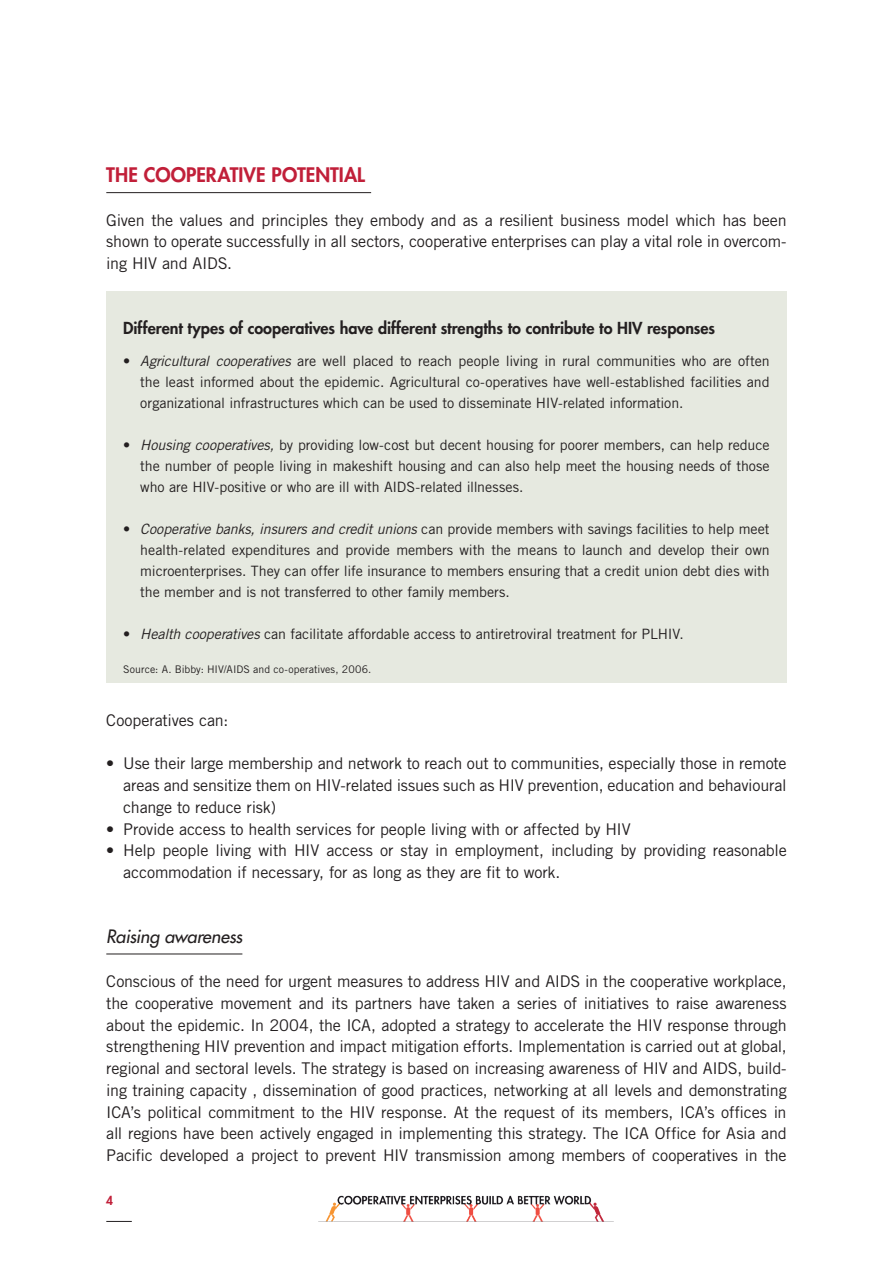
<style>
.page{position:relative;width:893px;height:1263px;background:#fff}
.page>*{position:absolute;margin:0;border:0;box-sizing:border-box;transform-origin:0 0}
.body{font:800 19.5px "Futura Std";color:#c11f39}
.body-2{font:italic 500 18px "Futura Std";letter-spacing:-.02em;color:#231f20}
.body-3{font:16.2px/21.8px "Trade Gothic LT Std";letter-spacing:-.01em;color:#231f20;text-align:justify}
.body-4{font:800 16.2px "Futura Std";color:#231f20}
.body-5{font:14.25px/21px "Trade Gothic LT Std";letter-spacing:-.005em;color:#231f20;text-align:justify}
.t1{font:800 12px "Futura Std";color:#c11f39}
.body-6{font:10.5px "Trade Gothic LT Std";letter-spacing:.005em;color:#231f20}
.s1{font-style:italic}
</style>
<div class="page">
<img style="left:318px;top:1195px;width:296px;height:27px">
<svg style="left:106px;top:1221px;width:26px;height:1px"></svg>
<hr style="left:106px;top:192px;width:265px;height:1px;background:#231f20">
<hr style="left:106px;top:954px;width:136px;height:1px;background:#231f20">
<div style="left:106px;top:291px;width:681px;height:391px;background:#e6e9e0"></div>
<p class="body" style="left:106px;top:163px;width:260px">THE COOPERATIVE POTENTIAL</p>
<p class="body-3" style="left:106px;top:209px;width:682px">Given the values and principles they embody and as a resilient business model which has been shown to operate successfully in all sectors, cooperative enterprises can play a vital role in overcom&shy;ing HIV and AIDS.</p>
<p class="body-4" style="left:123px;top:318px;width:593px">Different types of cooperatives have different strengths to contribute to HIV responses</p>
<p class="body-5" style="left:140px;top:350px;width:631px;text-indent:-17px">• <span class="s1">Agricultural cooperatives</span> are well placed to reach people living in rural communities who are often the least informed about the epidemic. Agricultural co-operatives have well-established facilities and organizational infrastructures which can be used to disseminate HIV-related information.</p>
<p class="body-5" style="left:140px;top:434px;width:631px;text-indent:-17px">• <span class="s1">Housing cooperatives,</span> by providing low-cost but decent housing for poorer members, can help reduce the number of people living in makeshift housing and can also help meet the housing needs of those who are HIV-positive or who are ill with AIDS-related illnesses.</p>
<p class="body-5" style="left:140px;top:518px;width:631px;text-indent:-17px">• <span class="s1">Cooperative banks, insurers and credit unions</span> can provide members with savings facilities to help meet health-related expenditures and provide members with the means to launch and develop their own microenterprises. They can offer life insurance to members ensuring that a credit union debt dies with the member and is not transferred to other family members.</p>
<p class="body-5" style="left:123px;top:623px;width:562px">• <span class="s1">Health cooperatives</span> can facilitate affordable access to antiretroviral treatment for PLHIV.</p>
<p class="body-6" style="left:123px;top:663px;width:249px">Source: A. Bibby: HIV/AIDS and co-operatives, 2006.</p>
<p class="body-3" style="left:106px;top:709px;width:124px">Cooperatives can:</p>
<p class="body-3" style="left:123px;top:753px;width:665px;text-indent:-17px">• Use their large membership and network to reach out to communities, especially those in remote areas and sensitize them on HIV-related issues such as HIV prevention, education and behavioural change to reduce risk)</p>
<p class="body-3" style="left:106px;top:818px;width:526px">• Provide access to health services for people living with or affected by HIV</p>
<p class="body-3" style="left:123px;top:840px;width:665px;text-indent:-17px">• Help people living with HIV access or stay in employment, including by providing reasonable accommodation if necessary, for as long as they are fit to work.</p>
<p class="body-2" style="left:106px;top:925px;width:138px">Raising awareness</p>
<p class="body-3" style="left:106px;top:970px;width:682px">Conscious of the need for urgent measures to address HIV and AIDS in the cooperative workplace, the cooperative movement and its partners have taken a series of initiatives to raise awareness about the epidemic. In 2004, the ICA, adopted a strategy to accelerate the HIV response through strengthening HIV prevention and impact mitigation efforts. Implementation is carried out at global, regional and sectoral levels. The strategy is based on increasing awareness of HIV and AIDS, build&shy;ing training capacity , dissemination of good practices, networking at all levels and demonstrating ICA’s political commitment to the HIV response. At the request of its members, ICA’s offices in all regions have been actively engaged in implementing this strategy. The ICA Office for Asia and Pacific developed a project to prevent HIV transmission among members of cooperatives in the</p>
<p class="t1" style="left:106px;top:1192px;width:8px">4</p>
</div>
